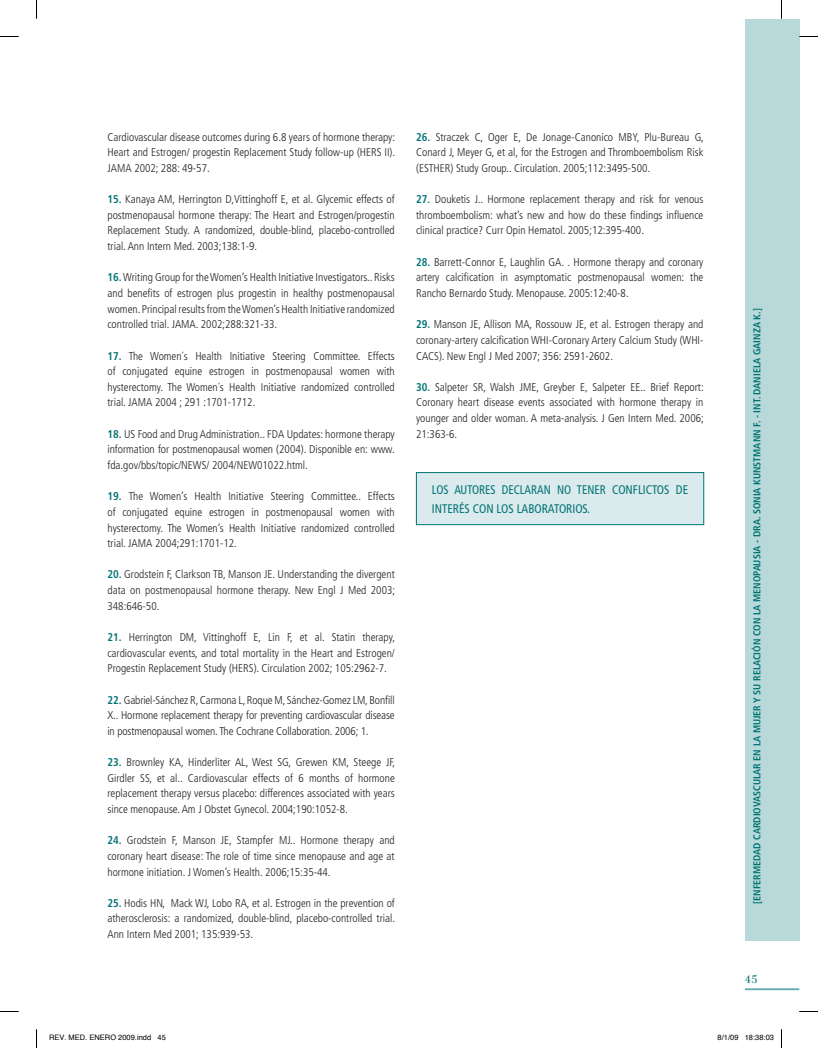
<style>
.page{position:relative;width:818px;height:1048px;background:#fff}
.page>*{position:absolute;margin:0;border:0;box-sizing:border-box;transform-origin:0 0}
.t1{font:16.25px "Filosofia Grand Caps";color:#007475;scale:1.1 1}
.t2{font:condensed 12.5px/18.8px "Frutiger";color:#007475;scale:.92 1}
.t3{font:300 condensed 11.25px/15.6px "Frutiger";color:#231f20;text-align:justify}
.t4{font:700 condensed 10px "Frutiger";color:#007475}
.t5{font:7.5px "Helvetica";color:#000}
.s1{font-weight:700;color:#007475}
</style>
<div class="page">
<hr style="left:744px;top:988px;width:54px;height:2px;background:#63abaf">
<div style="left:744px;top:19px;width:54px;height:921px;background:#b9d8da"></div>
<div style="left:416px;top:472px;width:287px;height:53px;background:#dbeaec;border:1px solid #007475"></div>
<svg style="left:0;top:36px;width:19px;height:1px"></svg>
<svg style="left:798px;top:36px;width:19px;height:1px"></svg>
<svg style="left:0;top:1011px;width:19px;height:1px"></svg>
<svg style="left:799px;top:1011px;width:18px;height:1px"></svg>
<svg style="left:36px;top:0;width:1px;height:19px"></svg>
<svg style="left:36px;top:1029px;width:1px;height:18px"></svg>
<p class="t3" style="left:107px;top:129px;width:289px">Cardiovascular disease outcomes during 6.8 years of hormone therapy:<br>Heart and Estrogen/ progestin Replacement Study follow-up (HERS II).<br>JAMA 2002; 288: 49-57.</p>
<p class="t3" style="left:107px;top:192px;width:289px"><span class="s1">15.</span> Kanaya AM, Herrington D,Vittinghoff E, et al. Glycemic effects of postmenopausal hormone therapy: The Heart and Estrogen/progestin Replacement Study. A randomized, double-blind, placebo-controlled trial. Ann Intern Med. 2003;138:1-9.</p>
<p class="t3" style="left:107px;top:270px;width:289px"><span class="s1">16.</span> Writing Group for the Women’s Health Initiative Investigators.. Risks and benefits of estrogen plus progestin in healthy postmenopausal women. Principal results from the Women’s Health Initiative randomized controlled trial. JAMA. 2002;288:321-33.</p>
<p class="t3" style="left:107px;top:348px;width:289px"><span class="s1">17.</span> The Women´s Health Initiative Steering Committee. Effects of conjugated equine estrogen in postmenopausal women with hysterectomy. The Women´s Health Initiative randomized controlled trial. JAMA 2004 ; 291 :1701-1712.</p>
<p class="t3" style="left:107px;top:426px;width:289px"><span class="s1">18.</span> US Food and Drug Administration.. FDA Updates: hormone therapy information for postmenopausal women (2004). Disponible en: www. fda.gov/bbs/topic/NEWS/ 2004/NEW01022.html.</p>
<p class="t3" style="left:107px;top:488px;width:289px"><span class="s1">19.</span> The Women’s Health Initiative Steering Committee.. Effects of conjugated equine estrogen in postmenopausal women with hysterectomy. The Women’s Health Initiative randomized controlled trial. JAMA 2004;291:1701-12.</p>
<p class="t3" style="left:107px;top:567px;width:289px"><span class="s1">20.</span> Grodstein F, Clarkson TB, Manson JE. Understanding the divergent data on postmenopausal hormone therapy. New Engl J Med 2003; 348:646-50.</p>
<p class="t3" style="left:107px;top:629px;width:289px"><span class="s1">21.</span> Herrington DM, Vittinghoff E, Lin F, et al. Statin therapy, cardiovascular events, and total mortality in the Heart and Estrogen/ Progestin Replacement Study (HERS). Circulation 2002; 105:2962-7.</p>
<p class="t3" style="left:107px;top:692px;width:288px"><span class="s1">22.</span> Gabriel-Sánchez R, Carmona L, Roque M, Sánchez-Gomez LM, Bonfill X.. Hormone replacement therapy for preventing cardiovascular disease in postmenopausal women. The Cochrane Collaboration. 2006; 1.</p>
<p class="t3" style="left:107px;top:754px;width:289px"><span class="s1">23.</span> Brownley KA, Hinderliter AL, West SG, Grewen KM, Steege JF, Girdler SS, et al.. Cardiovascular effects of 6 months of hormone replacement therapy versus placebo: differences associated with years since menopause. Am J Obstet Gynecol. 2004;190:1052-8.</p>
<p class="t3" style="left:107px;top:832px;width:288px"><span class="s1">24.</span> Grodstein F, Manson JE, Stampfer MJ.. Hormone therapy and coronary heart disease: The role of time since menopause and age at hormone initiation. J Women’s Health. 2006;15:35-44.</p>
<p class="t3" style="left:107px;top:895px;width:289px"><span class="s1">25.</span> Hodis HN, Mack WJ, Lobo RA, et al. Estrogen in the prevention of atherosclerosis: a randomized, double-blind, placebo-controlled trial.<br>Ann Intern Med 2001; 135:939-53.</p>
<p class="t3" style="left:416px;top:129px;width:289px"><span class="s1">26.</span> Straczek C, Oger E, De Jonage-Canonico MBY, Plu-Bureau G, Conard J, Meyer G, et al, for the Estrogen and Thromboembolism Risk (ESTHER) Study Group.. Circulation. 2005;112:3495-500.</p>
<p class="t3" style="left:416px;top:192px;width:289px"><span class="s1">27.</span> Douketis J.. Hormone replacement therapy and risk for venous thromboembolism: what’s new and how do these findings influence clinical practice? Curr Opin Hematol. 2005;12:395-400.</p>
<p class="t3" style="left:416px;top:254px;width:289px"><span class="s1">28.</span> Barrett-Connor E, Laughlin GA. . Hormone therapy and coronary artery calcification in asymptomatic postmenopausal women: the Rancho Bernardo Study. Menopause. 2005:12:40-8.</p>
<p class="t3" style="left:416px;top:317px;width:289px"><span class="s1">29.</span> Manson JE, Allison MA, Rossouw JE, et al. Estrogen therapy and coronary-artery calcification WHI-Coronary Artery Calcium Study (WHI-CACS). New Engl J Med 2007; 356: 2591-2602.</p>
<p class="t3" style="left:416px;top:379px;width:289px"><span class="s1">30.</span> Salpeter SR, Walsh JME, Greyber E, Salpeter EE.. Brief Report:<br>Coronary heart disease events associated with hormone therapy in younger and older woman. A meta-analysis. J Gen Intern Med. 2006; 21:363-6.</p>
<p class="t2" style="left:431px;top:480px;width:280px">LOS AUTORES DECLARAN NO TENER CONFLICTOS DE<br>INTERÉS CON LOS LABORATORIOS.</p>
<p class="t4" style="left:750px;top:903px;width:597px;rotate:-90deg">[ENFERMEDAD CARDIOVASCULAR EN LA MUJER Y SU RELACIÓN CON LA MENOPAUSIA - DRA. SONIA KUNSTMANN F. - INT. DANIELA GAINZA K.]</p>
<h1 class="t1" style="left:744px;top:969px;width:14px">45</h1>
<p class="t5" style="left:49px;top:1031px;width:118px">REV. MED. ENERO 2009.indd 45</p>
<p class="t5" style="left:717px;top:1031px;width:58px">8/1/09 18:38:03</p>
</div>
